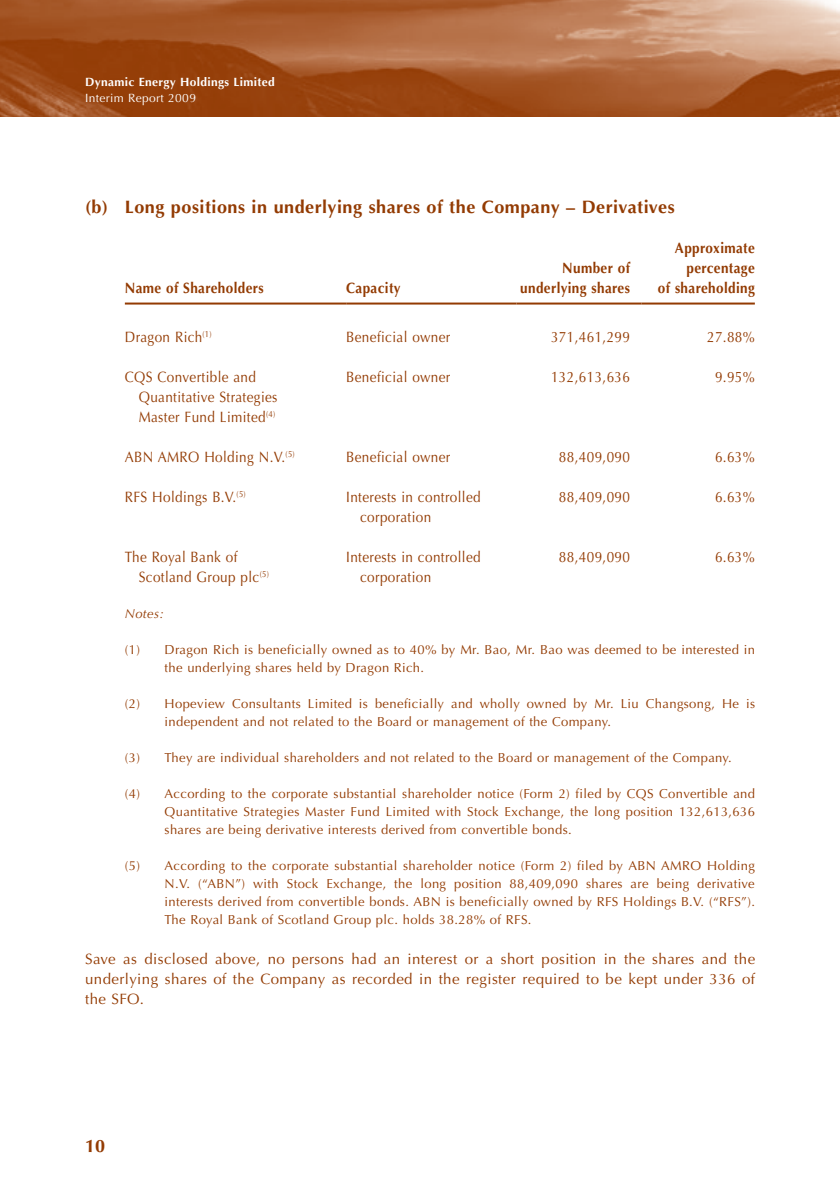
<style>
.page{position:relative;width:840px;height:1191px;background:#fff}
.page>*{position:absolute;margin:0;border:0;box-sizing:border-box;transform-origin:0 0}
.t1{font:700 18px "Optima LT Std";letter-spacing:.03em;color:#933b03}
.t2{font:15px/20px "Optima LT Std";letter-spacing:.03em;color:#933b03;scale:.9 1}
.t3{font:15px/20px "Optima LT Std";letter-spacing:.03em;color:#933b03;text-align:justify}
.t4{font:700 15px/20px "Optima LT Std";letter-spacing:.03em;color:#933b03;text-align:right;scale:.9 1}
.t5{font:13px/18px "Optima LT Std";letter-spacing:.03em;color:#933b03}
.t6{font:italic 13px "Optima LT Std";color:#933b03}
.t7{font:700 12px "Optima LT Std";letter-spacing:.03em;color:#fff}
.t8{font:12px "Optima LT Std";letter-spacing:.03em;color:#fff}
</style>
<div class="page">
<img style="left:0;top:0;width:839px;height:116px">
<hr style="left:125px;top:302px;width:221px;height:2px;background:#933b03">
<hr style="left:346px;top:302px;width:170px;height:2px;background:#933b03">
<hr style="left:516px;top:302px;width:125px;height:2px;background:#933b03">
<hr style="left:641px;top:302px;width:113px;height:2px;background:#933b03">
<p class="t7" style="left:85px;top:75px;width:191px">Dynamic Energy Holdings Limited</p>
<p class="t8" style="left:85px;top:91px;width:112px">Interim Report 2009</p>
<h1 class="t1" style="left:85px;top:197px;width:590px">(b) Long positions in underlying shares of the Company – Derivatives</h1>
<p class="t4" style="left:125px;top:278px;width:156px">Name of Shareholders</p>
<p class="t4" style="left:346px;top:278px;width:62px">Capacity</p>
<p class="t4" style="left:520px;top:258px;width:123px">Number of underlying shares</p>
<p class="t4" style="left:657px;top:238px;width:109px">Approximate percentage<br>of shareholding</p>
<p class="t2" style="left:125px;top:327px;width:98px">Dragon Rich<sup>(1)</sup></p>
<p class="t2" style="left:346px;top:327px;width:117px">Beneficial owner</p>
<p class="t2" style="left:550px;top:327px;width:89px">371,461,299</p>
<p class="t2" style="left:706px;top:327px;width:54px">27.88%</p>
<p class="t2" style="left:139px;top:367px;width:156px;text-indent:-14px">CQS Convertible and<br>Quantitative Strategies<br>Master Fund Limited<sup>(4)</sup></p>
<p class="t2" style="left:346px;top:367px;width:117px">Beneficial owner</p>
<p class="t2" style="left:550px;top:367px;width:89px">132,613,636</p>
<p class="t2" style="left:714px;top:367px;width:46px">9.95%</p>
<p class="t2" style="left:125px;top:447px;width:190px">ABN AMRO Holding N.V.<sup>(5)</sup></p>
<p class="t2" style="left:346px;top:447px;width:117px">Beneficial owner</p>
<p class="t2" style="left:558px;top:447px;width:80px">88,409,090</p>
<p class="t2" style="left:714px;top:447px;width:46px">6.63%</p>
<p class="t2" style="left:125px;top:487px;width:136px">RFS Holdings B.V.<sup>(5)</sup></p>
<p class="t2" style="left:360px;top:487px;width:135px;text-indent:-14px">Interests in controlled corporation</p>
<p class="t2" style="left:558px;top:487px;width:80px">88,409,090</p>
<p class="t2" style="left:714px;top:487px;width:46px">6.63%</p>
<p class="t2" style="left:139px;top:547px;width:146px;text-indent:-14px">The Royal Bank of<br>Scotland Group plc<sup>(5)</sup></p>
<p class="t2" style="left:360px;top:547px;width:135px;text-indent:-14px">Interests in controlled corporation</p>
<p class="t2" style="left:558px;top:547px;width:80px">88,409,090</p>
<p class="t2" style="left:714px;top:547px;width:46px">6.63%</p>
<p class="t6" style="left:125px;top:605px;width:40px">Notes:</p>
<p class="t5" style="left:164px;top:640px;width:591px;text-indent:-40px">(1) Dragon Rich is beneficially owned as to 40% by Mr. Bao, Mr. Bao was deemed to be interested in the underlying shares held by Dragon Rich.</p>
<p class="t5" style="left:164px;top:694px;width:591px;text-indent:-40px">(2) Hopeview Consultants Limited is beneficially and wholly owned by Mr. Liu Changsong, He is independent and not related to the Board or management of the Company.</p>
<p class="t5" style="left:125px;top:748px;width:608px">(3) They are individual shareholders and not related to the Board or management of the Company.</p>
<p class="t5" style="left:164px;top:784px;width:591px;text-align:justify;text-indent:-40px">(4) According to the corporate substantial shareholder notice (Form 2) filed by CQS Convertible and Quantitative Strategies Master Fund Limited with Stock Exchange, the long position 132,613,636 shares are being derivative interests derived from convertible bonds.</p>
<p class="t5" style="left:164px;top:856px;width:591px;text-align:justify;text-indent:-40px">(5) According to the corporate substantial shareholder notice (Form 2) filed by ABN AMRO Holding N.V. (“ABN”) with Stock Exchange, the long position 88,409,090 shares are being derivative interests derived from convertible bonds. ABN is beneficially owned by RFS Holdings B.V. (“RFS”).<br>The Royal Bank of Scotland Group plc. holds 38.28% of RFS.</p>
<p class="t3" style="left:85px;top:948px;width:671px">Save as disclosed above, no persons had an interest or a short position in the shares and the underlying shares of the Company as recorded in the register required to be kept under 336 of the SFO.</p>
<h1 class="t1" style="left:85px;top:1135px;width:22px">10</h1>
</div>
